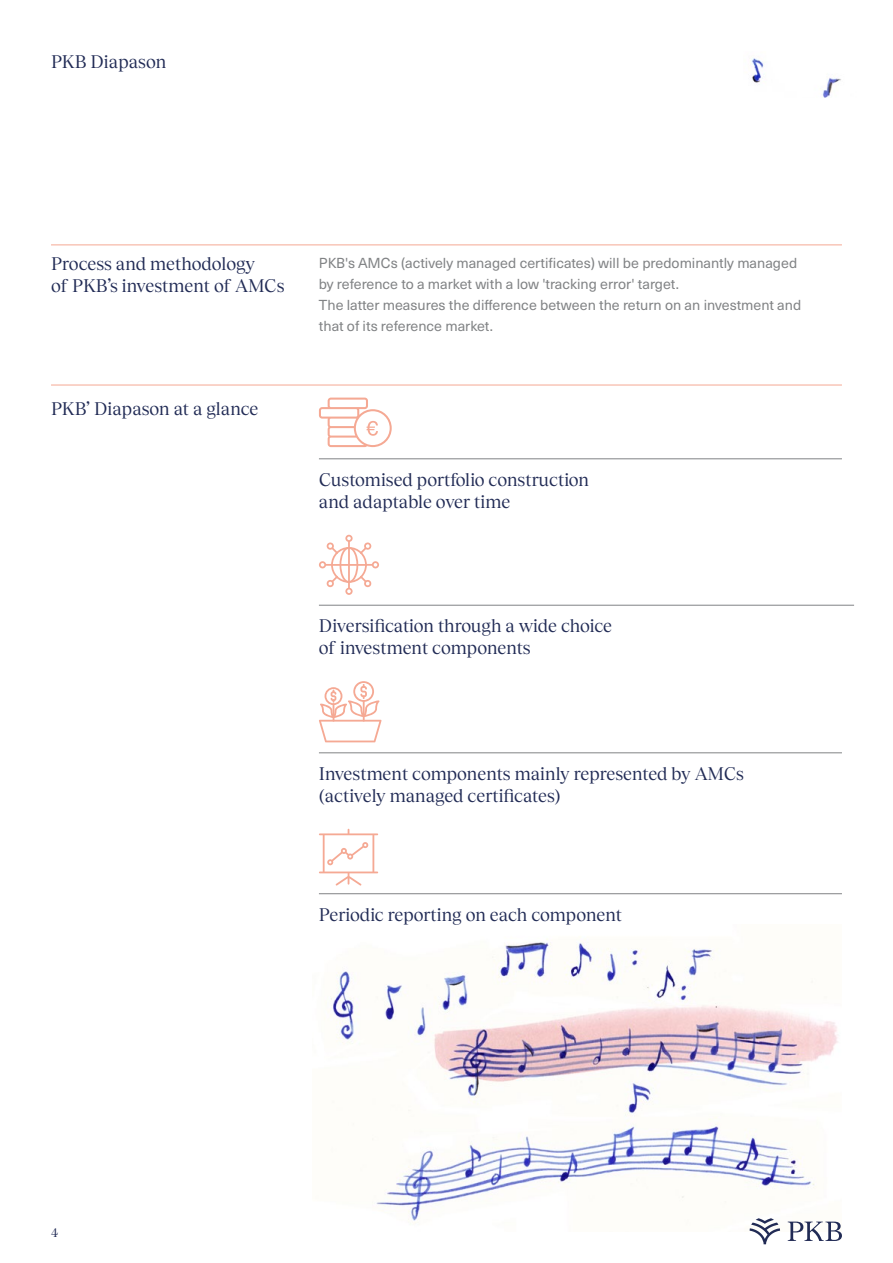
<style>
.page{position:relative;width:893px;height:1263px;background:#fff}
.page>*{position:absolute;margin:0;border:0;box-sizing:border-box;transform-origin:0 0}
.t1{font:18px/21.6px "Tobias";letter-spacing:-.005em;color:#212b55}
.t2{font:14.25px/21px "Neue Haas Unica W1 G";color:#818385}
.t3{font:12px "Tobias";color:#212b55}
</style>
<div class="page">
<img style="left:324px;top:939px;width:514px;height:292px">
<svg style="left:788px;top:1221px;width:54px;height:20px"></svg>
<svg style="left:750px;top:1218px;width:30px;height:26px"></svg>
<hr style="left:51px;top:385px;width:791px;height:1px;background:#f5a994">
<hr style="left:51px;top:244px;width:791px;height:1px;background:#f5a994">
<img style="left:751px;top:58px;width:90px;height:40px">
<hr style="left:319px;top:605px;width:535px;height:1px;background:#818385">
<svg style="left:319px;top:535px;width:60px;height:60px"></svg>
<hr style="left:319px;top:752px;width:523px;height:1px;background:#818385">
<svg style="left:319px;top:681px;width:63px;height:61px"></svg>
<hr style="left:319px;top:459px;width:523px;height:1px;background:#818385">
<svg style="left:319px;top:398px;width:73px;height:49px"></svg>
<hr style="left:319px;top:893px;width:523px;height:1px;background:#818385">
<svg style="left:319px;top:829px;width:59px;height:57px"></svg>
<p class="t1" style="left:51px;top:49px;width:117px">PKB Diapason</p>
<p class="t1" style="left:51px;top:251px;width:235px">Process and methodology<br>of PKB’s investment of AMCs</p>
<p class="t2" style="left:319px;top:252px;width:484px">PKB's AMCs (actively managed certificates) will be predominantly managed by reference to a market with a low 'tracking error' target.<br>The latter measures the difference between the return on an investment and that of its reference market.</p>
<p class="t1" style="left:51px;top:396px;width:209px">PKB’ Diapason at a glance</p>
<p class="t1" style="left:319px;top:467px;width:272px">Customised portfolio construction and adaptable over time</p>
<p class="t1" style="left:319px;top:614px;width:295px">Diversification through a wide choice of investment components</p>
<p class="t1" style="left:319px;top:761px;width:427px">Investment components mainly represented by AMCs (actively managed certificates)</p>
<p class="t1" style="left:319px;top:902px;width:305px">Periodic reporting on each component</p>
<p class="t3" style="left:51px;top:1223px;width:9px">4</p>
</div>
